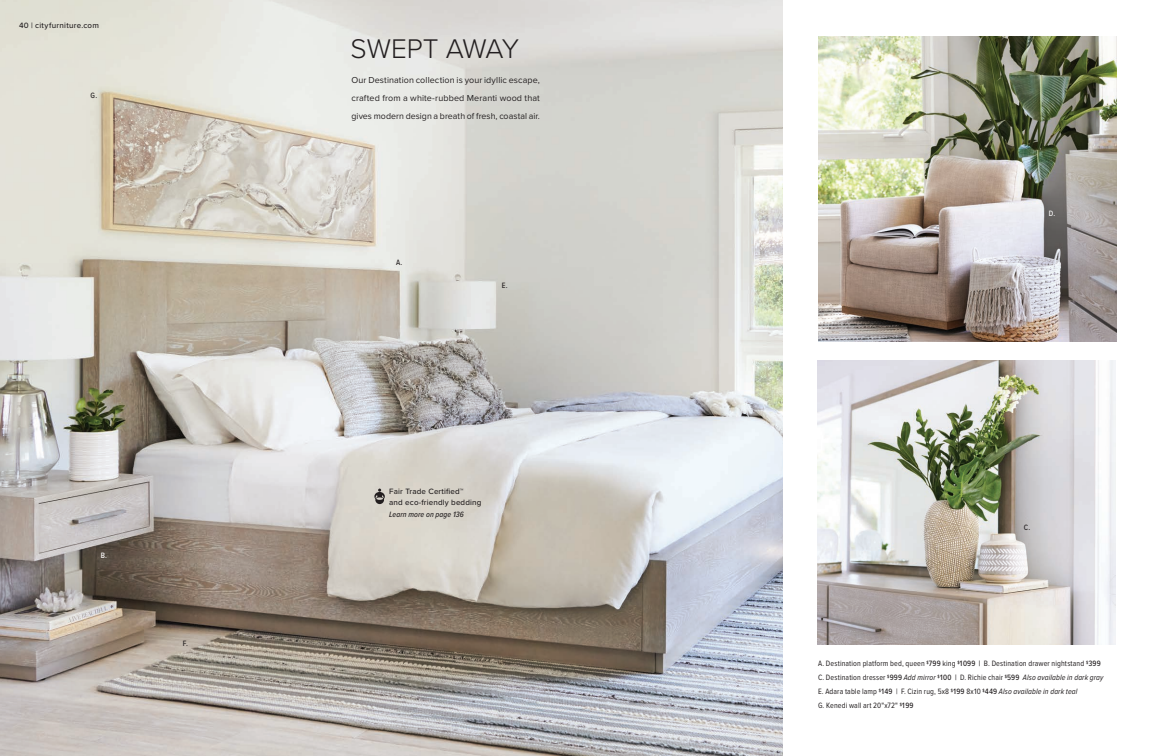
<style>
.page{position:relative;width:1152px;height:756px;background:#fff}
.page>*{position:absolute;margin:0;border:0;box-sizing:border-box;transform-origin:0 0}
.t1{font:300 28px "Proxima Nova";color:#231f20}
.t2{font:9px/18px "Proxima Nova";letter-spacing:.005em;color:#231f20;text-align:justify}
.t3{font:8px/14px "Proxima Nova Cond";letter-spacing:.015em;color:#231f20}
.t4{font:500 8px/11px "Proxima Nova";letter-spacing:.02em;color:#231f20}
.t5{font:italic 500 8px "Proxima Nova Cond";letter-spacing:.01em;color:#231f20}
.t6{font:500 8px "Proxima Nova Cond";color:#231f20}
.t7{font:500 8px "Proxima Nova Cond";color:#fff}
.s1{font-weight:500}
.s2{font-style:italic}
</style>
<div class="page">
<img style="left:0;top:0;width:783px;height:756px">
<img style="left:818px;top:360px;width:298px;height:284px">
<img style="left:818px;top:36px;width:298px;height:306px">
<svg style="left:374px;top:489px;width:11px;height:15px"></svg>
<p class="t4" style="left:19px;top:19px;width:82px">40 | cityfurniture.com</p>
<p class="t6" style="left:91px;top:90px;width:8px">G.</p>
<p class="t7" style="left:101px;top:549px;width:8px">B.</p>
<p class="t6" style="left:183px;top:638px;width:7px">F.</p>
<h1 class="t1" style="left:351px;top:28px;width:170px">SWEPT AWAY</h1>
<p class="t2" style="left:352px;top:70px;width:190px">Our Destination collection is your idyllic escape, crafted from a white-rubbed Meranti wood that gives modern design a breath of fresh, coastal air.</p>
<p class="t6" style="left:396px;top:256px;width:8px">A.</p>
<p class="t6" style="left:502px;top:279px;width:7px">E.</p>
<p class="t4" style="left:389px;top:485px;width:94px">Fair Trade Certified™<br>and eco-friendly bedding</p>
<p class="t5" style="left:389px;top:508px;width:76px">Learn more on page 136</p>
<p class="t7" style="left:1049px;top:207px;width:8px">D.</p>
<p class="t6" style="left:1024px;top:521px;width:8px">C.</p>
<p class="t3" style="left:818px;top:656px;width:287px">A. Destination platform bed, queen <sup>$</sup><span class="s1">799</span> king <sup>$</sup><span class="s1">1099 |</span> B. Destination drawer nightstand <sup>$</sup><span class="s1">399<br></span>C. Destination dresser <sup>$</sup><span class="s1">999</span> <span class="s2">Add mirror</span> <sup>$</sup><span class="s1">100 |</span> D. Richie chair <sup>$</sup><span class="s1">599</span> <span class="s2">Also available in dark gray </span>E. Adara table lamp <sup>$</sup><span class="s1">149</span> | F. Cizin rug, 5x8 <sup>$</sup><span class="s1">199</span> 8x10 <sup>$</sup><span class="s1">449</span> <span class="s2">Also available in dark teal<br></span>G. Kenedi wall art 20"x72" <sup>$</sup><span class="s1">199</span></p>
</div>
